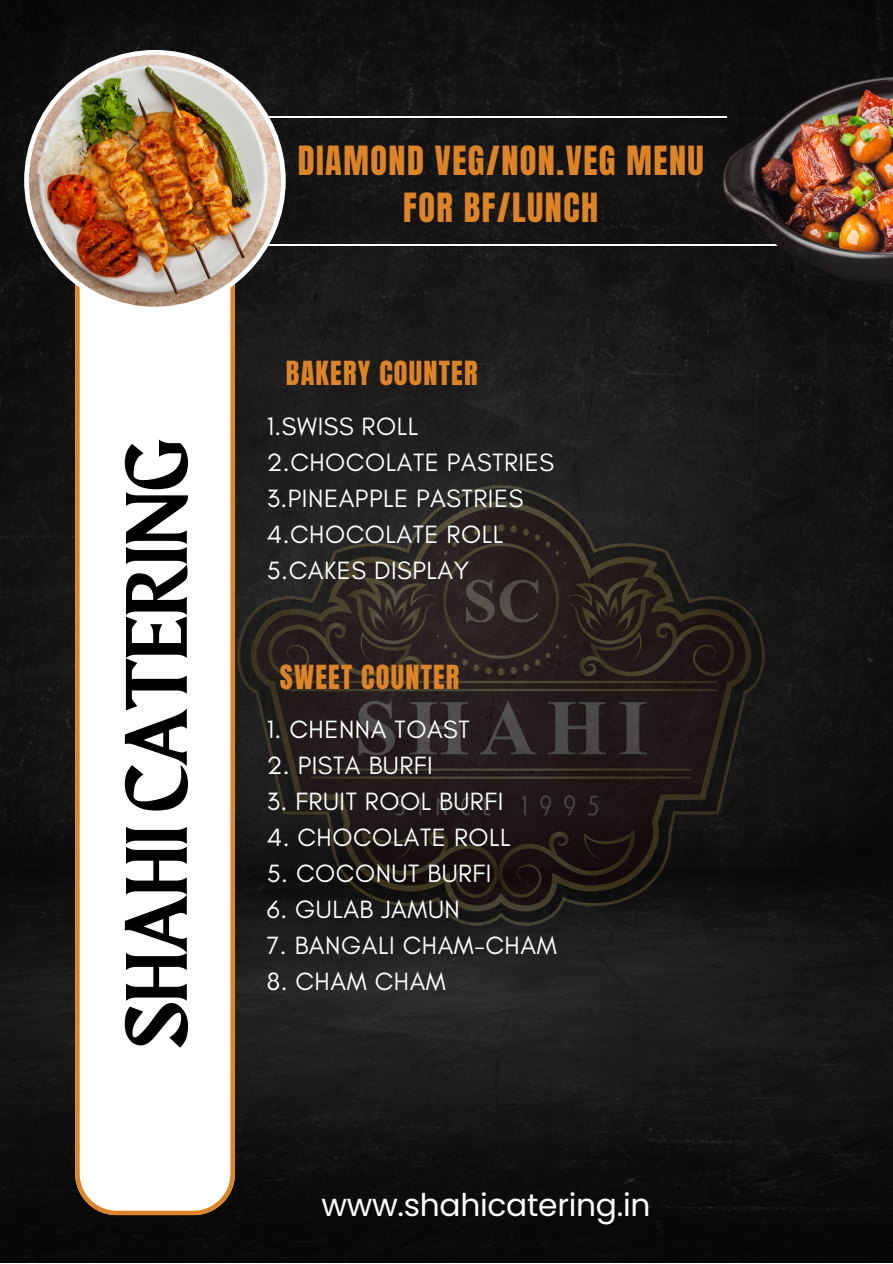
<style>
.page{position:relative;width:893px;height:1264px;background:#fff}
.page>*{position:absolute;margin:0;border:0;box-sizing:border-box;transform-origin:0 0}
.t1{font:87.3px "Maragsa Display";color:#000}
.t2{font:34.2px "Anton";letter-spacing:.045em;color:#dc8427}
.t3{font:31.35px "Poppins";letter-spacing:-.01em;color:#fff}
.t4{font:28.2px "Anton";letter-spacing:.045em;color:#dc8427}
.t5{font:25.5px "Glacial Indifference";letter-spacing:.02em;color:#fff}
</style>
<div class="page">
<img style="left:0;top:0;width:892px;height:1262px">
<img style="left:235px;top:357px;width:623px;height:681px">
<svg style="left:75px;top:311px;width:160px;height:904px"></svg>
<hr style="left:266px;top:244px;width:537px;height:1px;background:#fff">
<hr style="left:264px;top:116px;width:462px;height:1px;background:#fff">
<img style="left:24px;top:50px;width:262px;height:261px">
<img style="left:723px;top:76px;width:169px;height:208px">
<p class="t1" style="left:119px;top:1048px;width:610px;rotate:-90deg">SHAHICATERING</p>
<p class="t2" style="left:298px;top:136px;width:407px">DIAMOND VEG/NON.VEG MENU</p>
<p class="t2" style="left:403px;top:183px;width:196px">FOR BF/LUNCH</p>
<p class="t4" style="left:286px;top:353px;width:193px">BAKERY COUNTER</p>
<p class="t5" style="left:267px;top:410px;width:153px">1.SWISS ROLL</p>
<p class="t5" style="left:267px;top:446px;width:289px">2.CHOCOLATE PASTRIES</p>
<p class="t5" style="left:267px;top:482px;width:258px">3.PINEAPPLE PASTRIES</p>
<p class="t5" style="left:267px;top:518px;width:238px">4.CHOCOLATE ROLL</p>
<p class="t5" style="left:267px;top:554px;width:204px">5.CAKES DISPLAY</p>
<p class="t4" style="left:280px;top:656px;width:181px">SWEET COUNTER</p>
<p class="t5" style="left:267px;top:713px;width:204px">1. CHENNA TOAST</p>
<p class="t5" style="left:267px;top:749px;width:167px">2. PISTA BURFI</p>
<p class="t5" style="left:267px;top:785px;width:238px">3. FRUIT ROOL BURFI</p>
<p class="t5" style="left:267px;top:821px;width:245px">4. CHOCOLATE ROLL</p>
<p class="t5" style="left:267px;top:857px;width:226px">5. COCONUT BURFI</p>
<p class="t5" style="left:267px;top:893px;width:195px">6. GULAB JAMUN</p>
<p class="t5" style="left:267px;top:929px;width:291px">7. BANGALI CHAM-CHAM</p>
<p class="t5" style="left:267px;top:965px;width:181px">8. CHAM CHAM</p>
<p class="t3" style="left:321px;top:1182px;width:330px">www.shahicatering.in</p>
</div>
